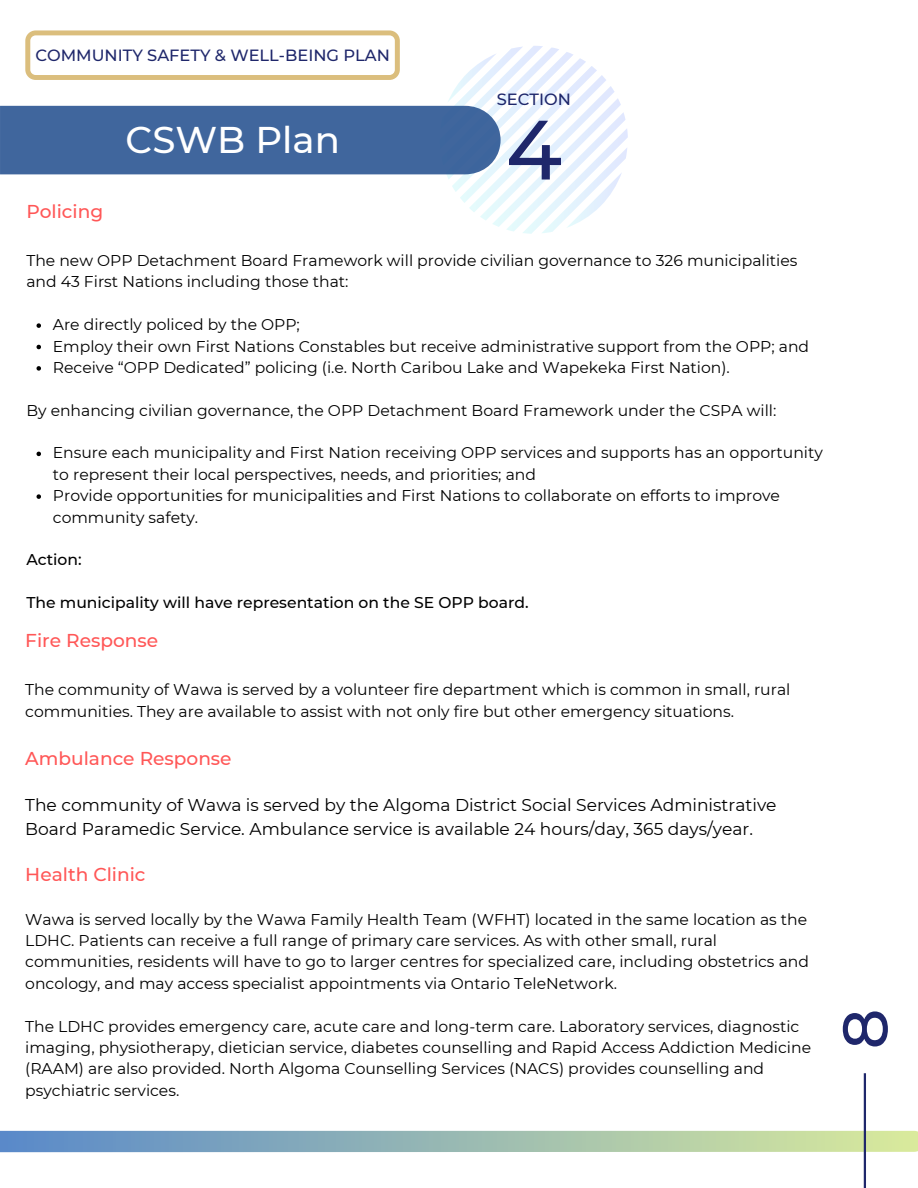
<style>
.page{position:relative;width:918px;height:1188px;background:#fff}
.page>*{position:absolute;margin:0;border:0;box-sizing:border-box;transform-origin:0 0}
.t1{font:500 84px "Montserrat";color:#1f276b}
.t2{font:500 63px "Montserrat";color:#1f276b}
.t3{font:500 37.2px "Montserrat";color:#fff}
.t4{font:500 18.6px "Montserrat";color:#ff5757}
.t5{font:17.1px/23.7px "Montserrat";color:#000}
.t6{font:500 16.2px "Montserrat";color:#1f276b}
.t7{font:15.6px/21.3px "Montserrat";color:#000}
.t8{font:500 15.6px "Montserrat";color:#000}
</style>
<div class="page">
<svg style="left:0;top:1131px;width:918px;height:21px;background:#99b9b2"></svg>
<hr style="left:864px;top:1073px;width:2px;height:115px;background:#1f276b">
<svg style="left:0;top:30px;width:628px;height:204px"></svg>
<svg style="left:37px;top:323px;width:4px;height:5px"></svg>
<svg style="left:37px;top:345px;width:4px;height:4px"></svg>
<svg style="left:37px;top:366px;width:4px;height:5px"></svg>
<svg style="left:37px;top:452px;width:4px;height:4px"></svg>
<svg style="left:37px;top:494px;width:4px;height:5px"></svg>
<p class="t6" style="left:35px;top:45px;width:356px">COMMUNITY SAFETY &amp; WELL-BEING PLAN</p>
<p class="t6" style="left:497px;top:89px;width:76px">SECTION</p>
<h3 class="t3" style="left:126px;top:117px;width:216px">CSWB Plan</h3>
<h1 class="t1" style="left:506px;top:98px;width:58px">4</h1>
<p class="t4" style="left:26px;top:200px;width:78px">Policing</p>
<p class="t7" style="left:26px;top:250px;width:773px">The new OPP Detachment Board Framework will provide civilian governance to 326 municipalities and 43 First Nations including those that:</p>
<p class="t7" style="left:53px;top:314px;width:758px">Are directly policed by the OPP;<br>Employ their own First Nations Constables but receive administrative support from the OPP; and<br>Receive “OPP Dedicated” policing (i.e. North Caribou Lake and Wapekeka First Nation).</p>
<p class="t7" style="left:26px;top:399px;width:751px">By enhancing civilian governance, the OPP Detachment Board Framework under the CSPA will:</p>
<p class="t7" style="left:53px;top:442px;width:772px">Ensure each municipality and First Nation receiving OPP services and supports has an opportunity to represent their local perspectives, needs, and priorities; and<br>Provide opportunities for municipalities and First Nations to collaborate on efforts to improve community safety.</p>
<p class="t8" style="left:26px;top:550px;width:57px">Action:</p>
<p class="t8" style="left:26px;top:593px;width:504px">The municipality will have representation on the SE OPP board.</p>
<p class="t4" style="left:25px;top:629px;width:134px">Fire Response</p>
<p class="t7" style="left:25px;top:679px;width:767px">The community of Wawa is served by a volunteer fire department which is common in small, rural communities. They are available to assist with not only fire but other emergency situations.</p>
<p class="t4" style="left:25px;top:747px;width:208px">Ambulance Response</p>
<p class="t5" style="left:25px;top:793px;width:753px">The community of Wawa is served by the Algoma District Social Services Administrative<br>Board Paramedic Service. Ambulance service is available 24 hours/day, 365 days/year.</p>
<p class="t4" style="left:25px;top:863px;width:122px">Health Clinic</p>
<p class="t7" style="left:25px;top:908px;width:785px">Wawa is served locally by the Wawa Family Health Team (WFHT) located in the same location as the LDHC. Patients can receive a full range of primary care services. As with other small, rural communities, residents will have to go to larger centres for specialized care, including obstetrics and oncology, and may access specialist appointments via Ontario TeleNetwork.</p>
<p class="t7" style="left:25px;top:1015px;width:787px">The LDHC provides emergency care, acute care and long-term care. Laboratory services, diagnostic imaging, physiotherapy, dietician service, diabetes counselling and Rapid Access Addiction Medicine (RAAM) are also provided. North Algoma Counselling Services (NACS) provides counselling and psychiatric services.</p>
<h2 class="t2" style="left:826px;top:1049px;width:42px;rotate:-90deg">8</h2>
</div>
